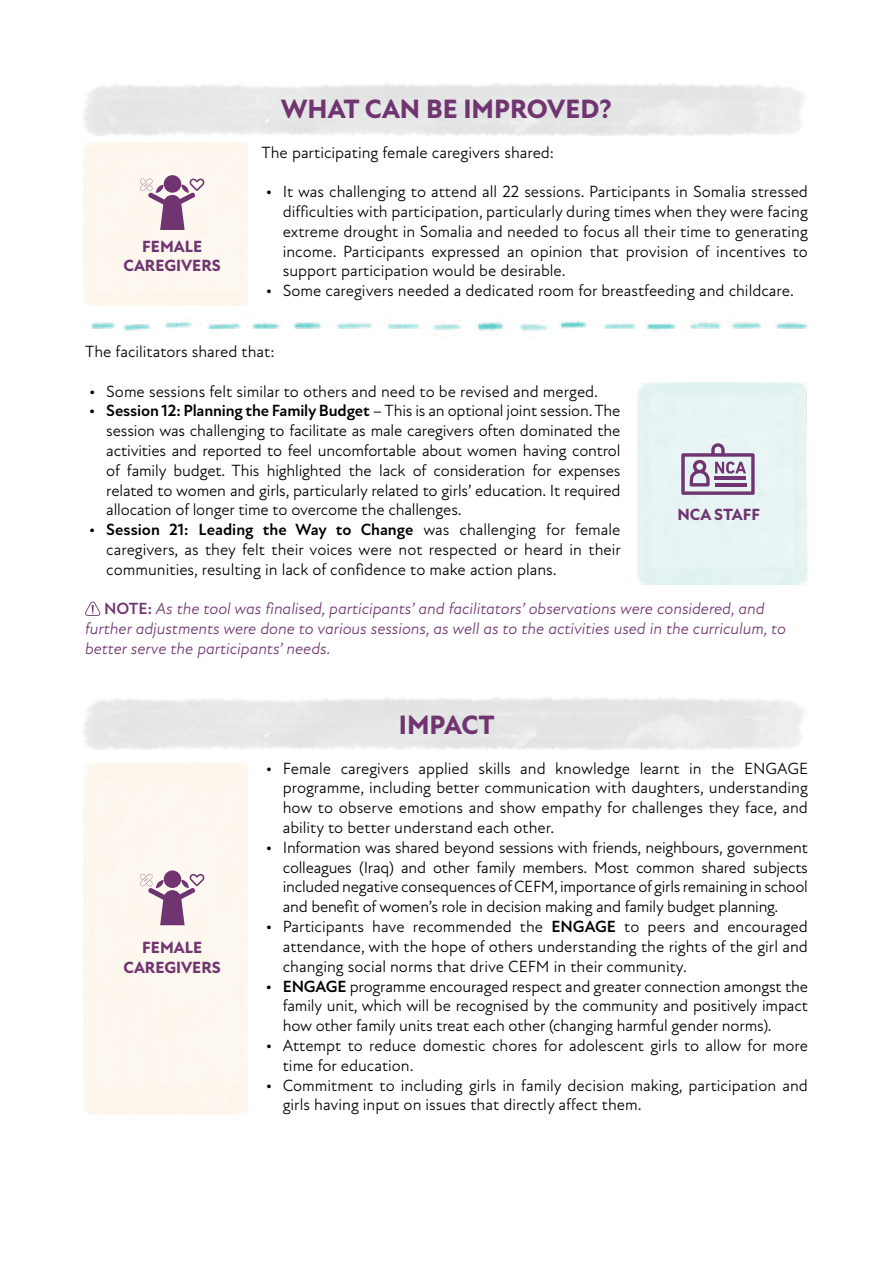
<style>
.page{position:relative;width:893px;height:1263px;background:#fff}
.page>*{position:absolute;margin:0;border:0;box-sizing:border-box;transform-origin:0 0}
.t1{font:800 27px "New Atten";color:#703570}
.t2{font:16.5px/19.8px "New Atten";color:#000;text-align:justify}
.t3{font:italic 16.5px/19.8px "New Atten";color:#703570}
.t4{font:800 16.5px/19.8px "New Atten";color:#703570;text-align:center}
.s1{font-weight:700}
.s2{font-weight:700;font-style:normal}
</style>
<div class="page">
<img style="left:90px;top:320px;width:718px;height:12px">
<svg style="left:85px;top:601px;width:15px;height:15px"></svg>
<div style="left:164px;top:175px;width:17px;height:18px;background:#703570;border-radius:50%"></div>
<svg style="left:140px;top:178px;width:65px;height:52px"></svg>
<svg style="left:681px;top:443px;width:74px;height:52px"></svg>
<svg style="left:164px;top:870px;width:17px;height:18px"></svg>
<svg style="left:140px;top:873px;width:65px;height:52px"></svg>
<p class="t4" style="left:124px;top:237px;width:99px">FEMALE<br>CAREGIVERS</p>
<h1 class="t1" style="left:281px;top:93px;width:332px">WHAT CAN BE IMPROVED?</h1>
<p class="t2" style="left:261px;top:142px;width:294px">The participating female caregivers shared:</p>
<p class="t2" style="left:283px;top:182px;width:527px;text-indent:-17px">• It was challenging to attend all 22 sessions. Participants in Somalia stressed difficulties with participation, particularly during times when they were facing extreme drought in Somalia and needed to focus all their time to generating income. Participants expressed an opinion that provision of incentives to support participation would be desirable.</p>
<p class="t2" style="left:266px;top:281px;width:530px">• Some caregivers needed a dedicated room for breastfeeding and childcare.</p>
<p class="t2" style="left:85px;top:342px;width:191px">The facilitators shared that:</p>
<p class="t2" style="left:89px;top:381px;width:510px">• Some sessions felt similar to others and need to be revised and merged.</p>
<p class="t2" style="left:106px;top:401px;width:516px;text-indent:-17px"><span class="s1">• Session 12: Planning the Family Budget</span> – This is an optional joint session. The session was challenging to facilitate as male caregivers often dominated the activities and reported to feel uncomfortable about women having control of family budget. This highlighted the lack of consideration for expenses related to women and girls, particularly related to girls’ education. It required allocation of longer time to overcome the challenges.</p>
<p class="t2" style="left:106px;top:520px;width:516px;text-indent:-17px"><span class="s1">• Session 21: Leading the Way to Change</span> was challenging for female caregivers, as they felt their voices were not respected or heard in their communities, resulting in lack of confidence to make action plans.</p>
<p class="t3" style="left:85px;top:599px;width:702px;text-indent:19px"><span class="s2">NOTE:</span> As the tool was finalised, participants’ and facilitators’ observations were considered, and further adjustments were done to various sessions, as well as to the activities used in the curriculum, to better serve the participants’ needs.</p>
<p class="t4" style="left:677px;top:505px;width:84px">NCA STAFF</p>
<p class="t4" style="left:124px;top:938px;width:99px">FEMALE<br>CAREGIVERS</p>
<h1 class="t1" style="left:399px;top:709px;width:98px">IMPACT</h1>
<p class="t2" style="left:283px;top:758px;width:527px;text-indent:-17px">• Female caregivers applied skills and knowledge learnt in the ENGAGE programme, including better communication with daughters, understanding how to observe emotions and show empathy for challenges they face, and ability to better understand each other.</p>
<p class="t2" style="left:283px;top:837px;width:527px;text-indent:-17px">• Information was shared beyond sessions with friends, neighbours, government colleagues (Iraq) and other family members. Most common shared subjects included negative consequences of CEFM, importance of girls remaining in school and benefit of women’s role in decision making and family budget planning.</p>
<p class="t2" style="left:283px;top:917px;width:527px;text-indent:-17px">• Participants have recommended the <span class="s1">ENGAGE</span> to peers and encouraged attendance, with the hope of others understanding the rights of the girl and changing social norms that drive CEFM in their community.</p>
<p class="t2" style="left:283px;top:976px;width:527px;text-indent:-17px"><span class="s1">• ENGAGE</span> programme encouraged respect and greater connection amongst the family unit, which will be recognised by the community and positively impact how other family units treat each other (changing harmful gender norms).</p>
<p class="t2" style="left:283px;top:1035px;width:527px;text-indent:-17px">• Attempt to reduce domestic chores for adolescent girls to allow for more time for education.</p>
<p class="t2" style="left:283px;top:1075px;width:527px;text-indent:-17px">• Commitment to including girls in family decision making, participation and girls having input on issues that directly affect them.</p>
</div>
